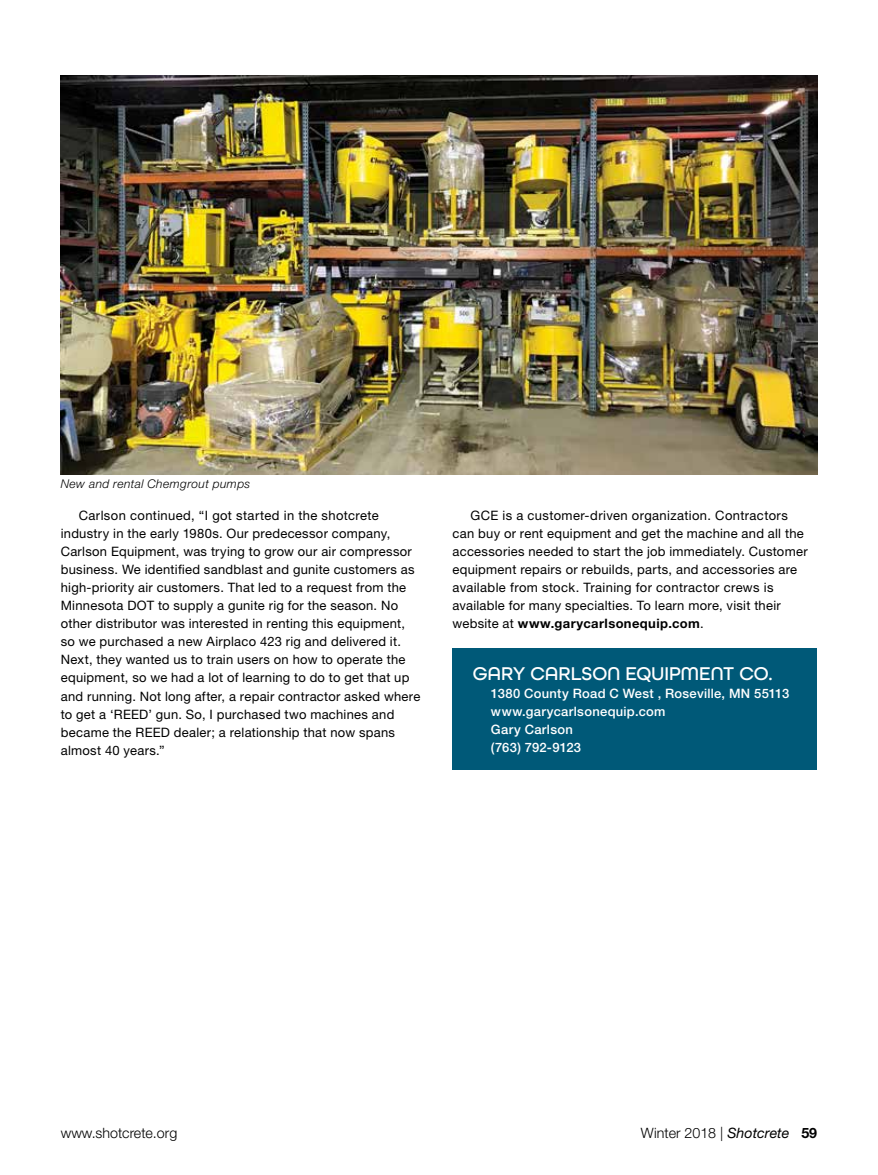
<style>
.page{position:relative;width:878px;height:1175px;background:#fff}
.page>*{position:absolute;margin:0;border:0;box-sizing:border-box;transform-origin:0 0}
.t1{font:500 19.5px "All Round Gothic";color:#fff}
.t2{font:300 14.25px "Helvetica Neue LT Std";color:#000}
.t3{font:12.9px/18px "Helvetica Neue LT Std";letter-spacing:.02em;color:#000}
.t4{font:500 12.9px/18px "Helvetica Neue LT Std";letter-spacing:.025em;color:#fff}
.t5{font:italic 300 12px "Helvetica Neue LT Std";letter-spacing:.035em;color:#000}
.s1{font-weight:700}
.s2{font-weight:400;font-style:italic}
</style>
<div class="page">
<div style="left:452px;top:648px;width:365px;height:122px;background:#005978"></div>
<img style="left:61px;top:75px;width:756px;height:400px">
<p class="t5" style="left:61px;top:476px;width:191px">New and rental Chemgrout pumps</p>
<p class="t3" style="left:61px;top:506px;width:361px;text-indent:18px">Carlson continued, “I got started in the shotcrete industry in the early 1980s. Our predecessor company, Carlson Equipment, was trying to grow our air compressor business. We identified sandblast and gunite customers as high-priority air customers. That led to a request from the Minnesota DOT to supply a gunite rig for the season. No other distributor was interested in renting this equipment, so we purchased a new Airplaco 423 rig and delivered it.<br>Next, they wanted us to train users on how to operate the equipment, so we had a lot of learning to do to get that up and running. Not long after, a repair contractor asked where to get a ‘REED’ gun. So, I purchased two machines and became the REED dealer; a relationship that now spans almost 40 years.”</p>
<p class="t3" style="left:452px;top:506px;width:356px;text-indent:18px">GCE is a customer-driven organization. Contractors can buy or rent equipment and get the machine and all the accessories needed to start the job immediately. Customer equipment repairs or rebuilds, parts, and accessories are available from stock. Training for contractor crews is available for many specialties. To learn more, visit their website at <span class="s1">www.garycarlsonequip.com</span>.</p>
<h1 class="t1" style="left:473px;top:662px;width:301px">GARY CARLSON EQUIPMENT CO.</h1>
<p class="t4" style="left:491px;top:684px;width:300px">1380 County Road C West , Roseville, MN 55113 www.garycarlsonequip.com<br>Gary Carlson<br>(763) 792-9123</p>
<p class="t2" style="left:61px;top:1124px;width:118px">www.shotcrete.org</p>
<p class="t2" style="left:641px;top:1124px;width:178px">Winter 2018 | <span class="s2">Shotcrete</span> <span class="s1">59</span></p>
</div>
